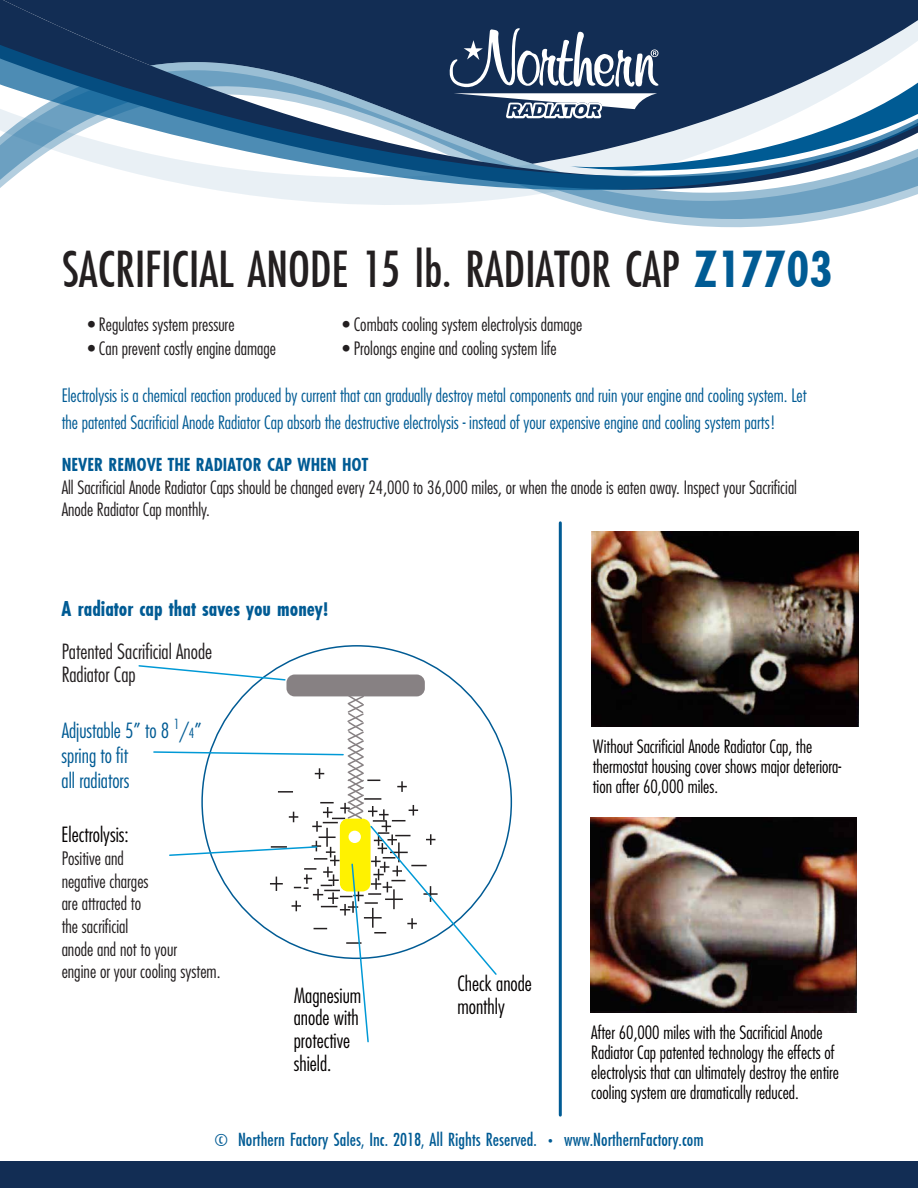
<style>
.page{position:relative;width:918px;height:1188px;background:#fff}
.page>*{position:absolute;margin:0;border:0;box-sizing:border-box;transform-origin:0 0}
.t1{font:49.5px "Futurist Condensed";color:#231f20}
.t2{font:300 condensed 20.4px/22.6px "Futura Std";color:#040000}
.t3{font:300 condensed 20.4px/24.9px "Futura Std";color:#005b94}
.t4{font:300 condensed 20.4px/22.6px "Futura Std";color:#231f20}
.t5{font:700 condensed 20.4px "Futurist";color:#005b94}
.t6{font:300 condensed 18.15px/22.6px "Futura Std";color:#231f20}
.t7{font:300 condensed 18px/26.8px "Futura Std";color:#005b94}
.t8{font:300 condensed 18px "Futura Std";color:#231f20}
.t9{font:18px "Futurist Condensed";color:#005b94}
.t10{font:300 condensed 17.85px/20.1px "Futura Std";color:#040000}
.t11{font:300 condensed 17.85px/22.4px "Futura Std";color:#231f20}
.t12{font:700 condensed 17.85px "Futurist";color:#005b94}
.s1{font-family:"Futurist";font-weight:700;font-stretch:condensed;color:#005b94}
.s2{font-size:13.65px}
</style>
<div class="page">
<svg style="left:0;top:0;width:918px;height:228px"></svg>
<svg style="left:0;top:45px;width:449px;height:145px"></svg>
<div style="left:0;top:1161px;width:918px;height:27px;background:#122d54"></div>
<svg style="left:449px;top:27px;width:469px;height:167px"></svg>
<div style="left:286px;top:675px;width:139px;height:21px;background:#878183;border-radius:8px"></div>
<svg style="left:138px;top:664px;width:149px;height:17px"></svg>
<img style="left:592px;top:532px;width:266px;height:194px">
<img style="left:590px;top:818px;width:267px;height:194px">
<svg style="left:153px;top:694px;width:345px;height:349px"></svg>
<hr style="left:559px;top:523px;width:3px;height:592px;background:#005b94">
<h1 class="t1" style="left:62px;top:247px;width:772px">SACRIFICIAL ANODE 15 lb. RADIATOR CAP <span class="s1">Z17703</span></h1>
<p class="t8" style="left:88px;top:314px;width:148px">• Regulates system pressure</p>
<p class="t8" style="left:88px;top:338px;width:190px">• Can prevent costly engine damage</p>
<p class="t8" style="left:343px;top:314px;width:241px">• Combats cooling system electrolysis damage</p>
<p class="t8" style="left:343px;top:338px;width:216px">• Prolongs engine and cooling system life</p>
<p class="t7" style="left:62px;top:382px;width:746px">Electrolysis is a chemical reaction produced by current that can gradually destroy metal components and ruin your engine and cooling system. Let the patented Sacrificial Anode Radiator Cap absorb the destructive electrolysis - instead of your expensive engine and cooling system parts!</p>
<p class="t12" style="left:62px;top:457px;width:308px">NEVER REMOVE THE RADIATOR CAP WHEN HOT</p>
<p class="t11" style="left:62px;top:476px;width:737px">All Sacrificial Anode Radiator Caps should be changed every 24,000 to 36,000 miles, or when the anode is eaten away. Inspect your Sacrificial<br>Anode Radiator Cap monthly.</p>
<p class="t5" style="left:62px;top:599px;width:269px">A radiator cap that saves you money!</p>
<p class="t4" style="left:62px;top:640px;width:152px">Patented Sacrificial Anode<br>Radiator Cap</p>
<p class="t3" style="left:62px;top:718px;width:142px">Adjustable 5” to 8 <sup>1</sup>/<span class="s2">4</span>” spring to fit<br>all radiators</p>
<p class="t2" style="left:62px;top:823px;width:69px">Electrolysis:</p>
<p class="t6" style="left:62px;top:847px;width:160px">Positive and<br>negative charges<br>are attracted to<br>the sacrificial<br>anode and not to your<br>engine or your cooling system.</p>
<p class="t2" style="left:294px;top:984px;width:69px">Magnesium anode with protective shield.</p>
<p class="t10" style="left:593px;top:736px;width:250px">Without Sacrificial Anode Radiator Cap, the thermostat housing cover shows major deteriora&shy;tion after 60,000 miles.</p>
<p class="t2" style="left:457px;top:972px;width:76px">Check anode monthly</p>
<p class="t10" style="left:591px;top:1022px;width:249px">After 60,000 miles with the Sacrificial Anode Radiator Cap patented technology the effects of electrolysis that can ultimately destroy the entire cooling system are dramatically reduced.</p>
<p class="t9" style="left:214px;top:1132px;width:491px">© Northern Factory Sales, Inc. 2018, All Rights Reserved. • www.NorthernFactory.com</p>
</div>
